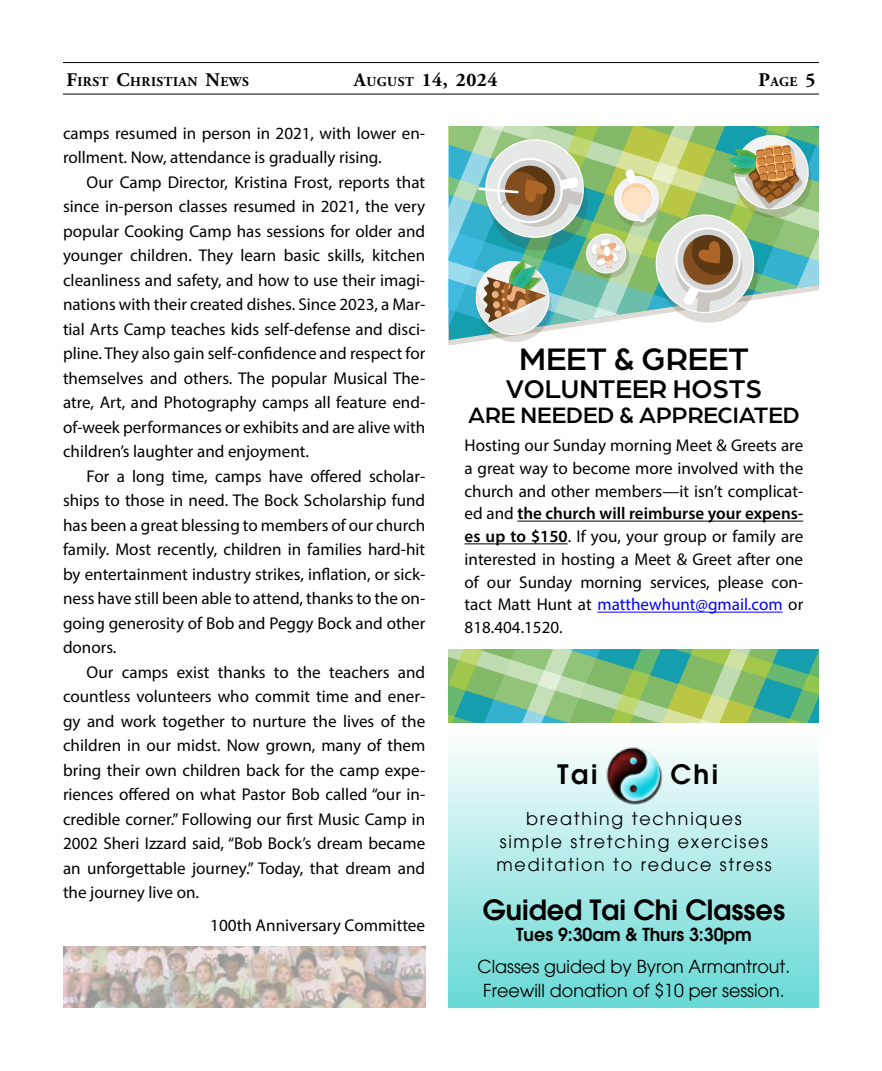
<style>
.page{position:relative;width:882px;height:1071px;background:#fff}
.page>*{position:absolute;margin:0;border:0;box-sizing:border-box;transform-origin:0 0}
.t1{font:500 33.25px "Arboria";color:#000}
.t2{font:600 27.3px "Avant Garde";color:#000}
.t3{font:500 27.3px "Arboria";color:#000}
.t4{font:600 26.25px "Avant Garde";letter-spacing:.1em;color:#000}
.t5{font:500 23.8px "Arboria";color:#000}
.t6{font:700 19.25px "Adobe Garamond Pro";letter-spacing:.025em;color:#000}
.t7{font:17.5px/22.8px "Avant Garde";letter-spacing:.1em;color:#000;text-align:center}
.t8{font:17.5px/23.4px "Avant Garde";color:#000;text-align:center}
.t9{font:600 17.5px "Avant Garde";color:#000}
.t10{font:17.15px/24.5px "Myriad Pro";color:#000;text-align:justify}
.t11{font:700 13.47px "Adobe Garamond Pro";letter-spacing:.04em;color:#000}
.s1{font-size:19.25px}
.s2{font-size:13.47px}
.s3{font-weight:600}
.s4{color:#00f}
.s5{font-size:16.62px}
</style>
<div class="page">
<hr style="left:63px;top:62px;width:756px;height:1px;background:#000">
<hr style="left:63px;top:94px;width:756px;height:1px;background:#000">
<svg style="left:449px;top:126px;width:370px;height:219px"></svg>
<hr style="left:517px;top:521px;width:286px;height:1px;background:#000">
<hr style="left:465px;top:543px;width:103px;height:1px;background:#000">
<hr style="left:597px;top:612px;width:186px;height:1px;background:#00f">
<svg style="left:449px;top:650px;width:370px;height:73px;background:#82c085"></svg>
<img style="left:63px;top:946px;width:362px;height:62px">
<div style="left:449px;top:732px;width:370px;height:276px;background:linear-gradient(to bottom,#fcfefe,#66d8d4)"></div>
<img style="left:605px;top:747px;width:58px;height:57px">
<p class="t11" style="left:66px;top:73px;width:184px"><span class="s1">F</span>IRST <span class="s1">C</span>HRISTIAN <span class="s1">N</span>EWS</p>
<p class="t6" style="left:354px;top:68px;width:145px">A<span class="s2">UGUST</span> 14, 2024</p>
<p class="t11" style="left:759px;top:73px;width:59px"><span class="s1">P</span>AGE <span class="s1">5</span></p>
<p class="t10" style="left:63px;top:121px;width:364px">camps resumed in person in 2021, with lower en&shy;rollment. Now, attendance is gradually rising.</p>
<p class="t10" style="left:63px;top:170px;width:364px;text-indent:24px">Our Camp Director, Kristina Frost, reports that since in-person classes resumed in 2021, the very popular Cooking Camp has sessions for older and younger children. They learn basic skills, kitchen cleanliness and safety, and how to use their imagi&shy;nations with their created dishes. Since 2023, a Mar&shy;tial Arts Camp teaches kids self-defense and disci&shy;pline. They also gain self-confidence and respect for themselves and others. The popular Musical The&shy;atre, Art, and Photography camps all feature end&shy;of-week performances or exhibits and are alive with children’s laughter and enjoyment.</p>
<p class="t10" style="left:63px;top:464px;width:364px;text-indent:24px">For a long time, camps have offered scholar&shy;ships to those in need. The Bock Scholarship fund has been a great blessing to members of our church family. Most recently, children in families hard-hit by entertainment industry strikes, inflation, or sick&shy;ness have still been able to attend, thanks to the on&shy;going generosity of Bob and Peggy Bock and other donors.</p>
<p class="t10" style="left:63px;top:660px;width:364px;text-indent:24px">Our camps exist thanks to the teachers and countless volunteers who commit time and ener&shy;gy and work together to nurture the lives of the children in our midst. Now grown, many of them bring their own children back for the camp expe&shy;riences offered on what Pastor Bob called “our in&shy;credible corner.” Following our first Music Camp in 2002 Sheri Izzard said, “Bob Bock’s dream became an unforgettable journey.” Today, that dream and the journey live on.</p>
<p class="t10" style="left:210px;top:912px;width:217px">100th Anniversary Committee</p>
<h1 class="t1" style="left:519px;top:336px;width:231px">MEET &amp; GREET</h1>
<h2 class="t3" style="left:506px;top:370px;width:258px">VOLUNTEER HOSTS</h2>
<h3 class="t5" style="left:468px;top:399px;width:333px">ARE NEEDED &amp; APPRECIATED</h3>
<p class="t10" style="left:465px;top:434px;width:340px;line-height:22.8px">Hosting our Sunday morning Meet &amp; Greets are a great way to become more involved with the church and other members—it isn’t complicat&shy;ed and <span class="s3">the church will reimburse your expens&shy;es up to $150</span>. If you, your group or family are interested in hosting a Meet &amp; Greet after one of our Sunday morning services, please con&shy;tact Matt Hunt at <span class="s4">matthewhunt@gmail.com</span> or 818.404.1520<span class="s5">.</span></p>
<h3 class="t4" style="left:558px;top:757px;width:41px">Tai</h3>
<h3 class="t4" style="left:670px;top:757px;width:49px">Chi</h3>
<p class="t7" style="left:496px;top:808px;width:277px">breathing techniques simple stretching exercises meditation to reduce stress</p>
<h2 class="t2" style="left:483px;top:892px;width:304px">Guided Tai Chi Classes</h2>
<p class="t9" style="left:516px;top:923px;width:237px">Tues 9:30am &amp; Thurs 3:30pm</p>
<p class="t8" style="left:478px;top:955px;width:314px">Classes guided by Byron Armantrout.<br>Freewill donation of $10 per session.</p>
</div>
